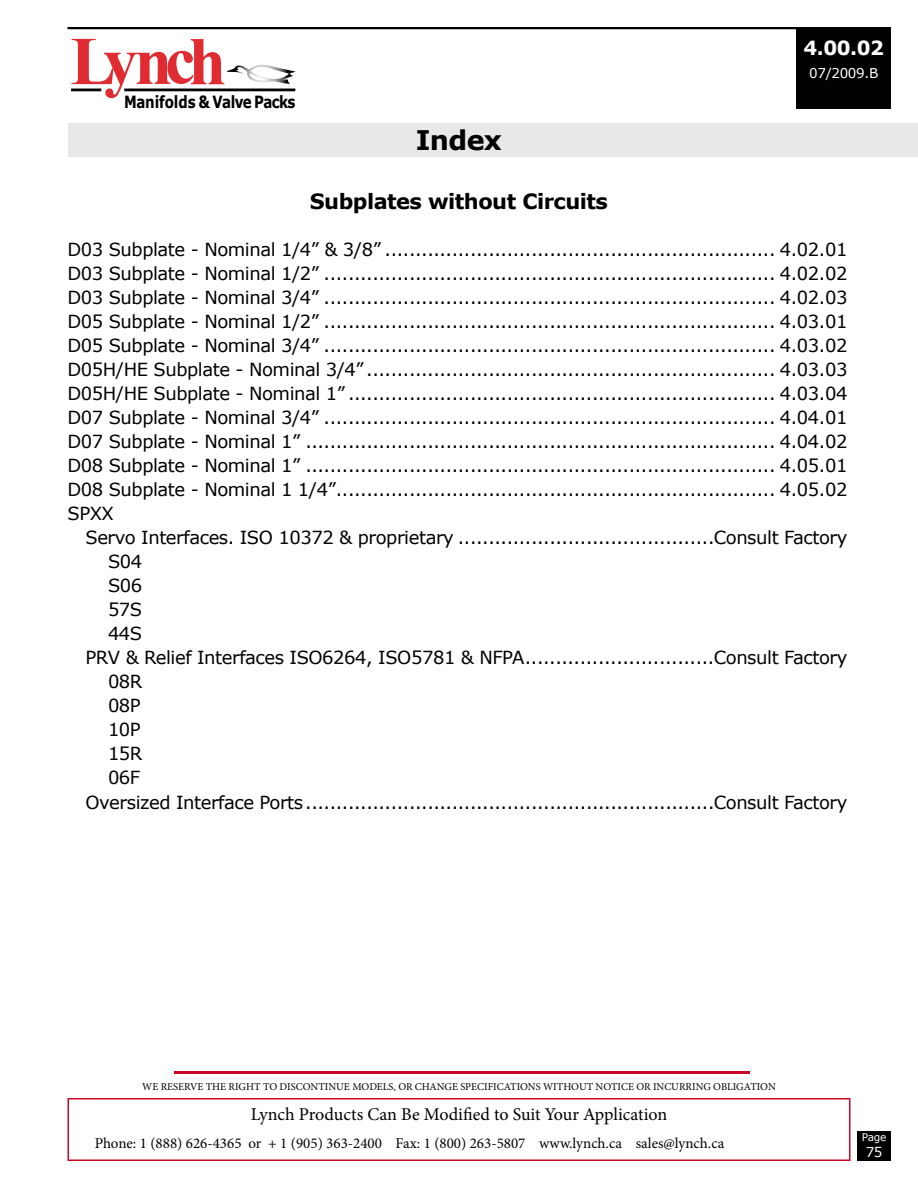
<style>
.page{position:relative;width:918px;height:1188px;background:#fff}
.page>*{position:absolute;margin:0;border:0;box-sizing:border-box;transform-origin:0 0}
.t1{font:700 27px "Verdana";letter-spacing:-.025em;color:#000}
.t2{font:700 21px "Verdana";letter-spacing:-.025em;color:#000}
.t3{font:700 19.5px "Verdana";color:#fff}
.t4{font:18px/24px "Verdana";letter-spacing:-.025em;color:#000;text-align:justify}
.t5{font:18px "Minion Pro";color:#000}
.t6{font:700 16.8px "Verdana";letter-spacing:-.045em;color:#000;scale:.8 1}
.t7{font:15px "Minion Pro";color:#000}
.t8{font:13.5px "Verdana";letter-spacing:-.025em;color:#fff}
.t9{font:10.5px "Minion Pro";color:#000}
.t10{font:10.5px "Verdana";color:#fff}
</style>
<div class="page">
<hr style="left:71px;top:89px;width:30px;height:2px;background:#000">
<svg style="left:72px;top:39px;width:224px;height:59px"></svg>
<div style="left:68px;top:124px;width:850px;height:33px;background:#e8e8e8"></div>
<div style="left:857px;top:1131px;width:34px;height:30px;background:#000"></div>
<hr style="left:68px;top:27px;width:782px;height:2px;background:#000">
<hr style="left:174px;top:1071px;width:576px;height:3px;background:#cb0627">
<div style="left:68px;top:1098px;width:782px;height:63px;border:2px solid #cb0627"></div>
<div style="left:796px;top:27px;width:95px;height:82px;background:#000"></div>
<p class="t6" style="left:124px;top:92px;width:215px">Manifolds &amp; Valve Packs</p>
<h1 class="t1" style="left:416px;top:121px;width:88px">Index</h1>
<p class="t3" style="left:804px;top:34px;width:82px">4.00.02</p>
<p class="t8" style="left:809px;top:63px;width:71px">07/2009.B</p>
<p class="t2" style="left:310px;top:186px;width:300px">Subplates without Circuits</p>
<p class="t4" style="left:68px;top:237px;width:782px">D03 Subplate - Nominal 1/4” &amp; 3/8” ................................................................ 4.02.01<br>D03 Subplate - Nominal 1/2” .......................................................................... 4.02.02<br>D03 Subplate - Nominal 3/4” .......................................................................... 4.02.03<br>D05 Subplate - Nominal 1/2” .......................................................................... 4.03.01<br>D05 Subplate - Nominal 3/4” .......................................................................... 4.03.02<br>D05H/HE Subplate - Nominal 3/4” ................................................................... 4.03.03<br>D05H/HE Subplate - Nominal 1” ...................................................................... 4.03.04<br>D07 Subplate - Nominal 3/4” .......................................................................... 4.04.01<br>D07 Subplate - Nominal 1” ............................................................................. 4.04.02<br>D08 Subplate - Nominal 1” ............................................................................. 4.05.01<br>D08 Subplate - Nominal 1 1/4”........................................................................ 4.05.02<br>SPXX</p>
<p class="t4" style="left:86px;top:525px;width:764px">Servo Interfaces. ISO 10372 &amp; proprietary ..........................................Consult Factory</p>
<p class="t4" style="left:108px;top:549px;width:36px">S04</p>
<p class="t4" style="left:108px;top:573px;width:36px">S06</p>
<p class="t4" style="left:108px;top:597px;width:36px">57S</p>
<p class="t4" style="left:108px;top:621px;width:36px">44S</p>
<p class="t4" style="left:86px;top:645px;width:764px">PRV &amp; Relief Interfaces ISO6264, ISO5781 &amp; NFPA...............................Consult Factory</p>
<p class="t4" style="left:108px;top:669px;width:36px">08R</p>
<p class="t4" style="left:108px;top:693px;width:34px">08P</p>
<p class="t4" style="left:108px;top:717px;width:34px">10P</p>
<p class="t4" style="left:108px;top:741px;width:36px">15R</p>
<p class="t4" style="left:108px;top:765px;width:34px">06F</p>
<p class="t4" style="left:86px;top:791px;width:764px">Oversized Interface Ports...................................................................Consult Factory</p>
<p class="t9" style="left:142px;top:1079px;width:635px">WE RESERVE THE RIGHT TO DISCONTINUE MODELS, OR CHANGE SPECIFICATIONS WITHOUT NOTICE OR INCURRING OBLIGATION</p>
<p class="t5" style="left:251px;top:1102px;width:418px">Lynch Products Can Be Modified to Suit Your Application</p>
<p class="t7" style="left:95px;top:1133px;width:631px">Phone: 1 (888) 626-4365 or + 1 (905) 363-2400 Fax: 1 (800) 263-5807 www.lynch.ca sales@lynch.ca</p>
<p class="t10" style="left:862px;top:1130px;width:26px">Page</p>
<p class="t8" style="left:866px;top:1143px;width:18px">75</p>
</div>
